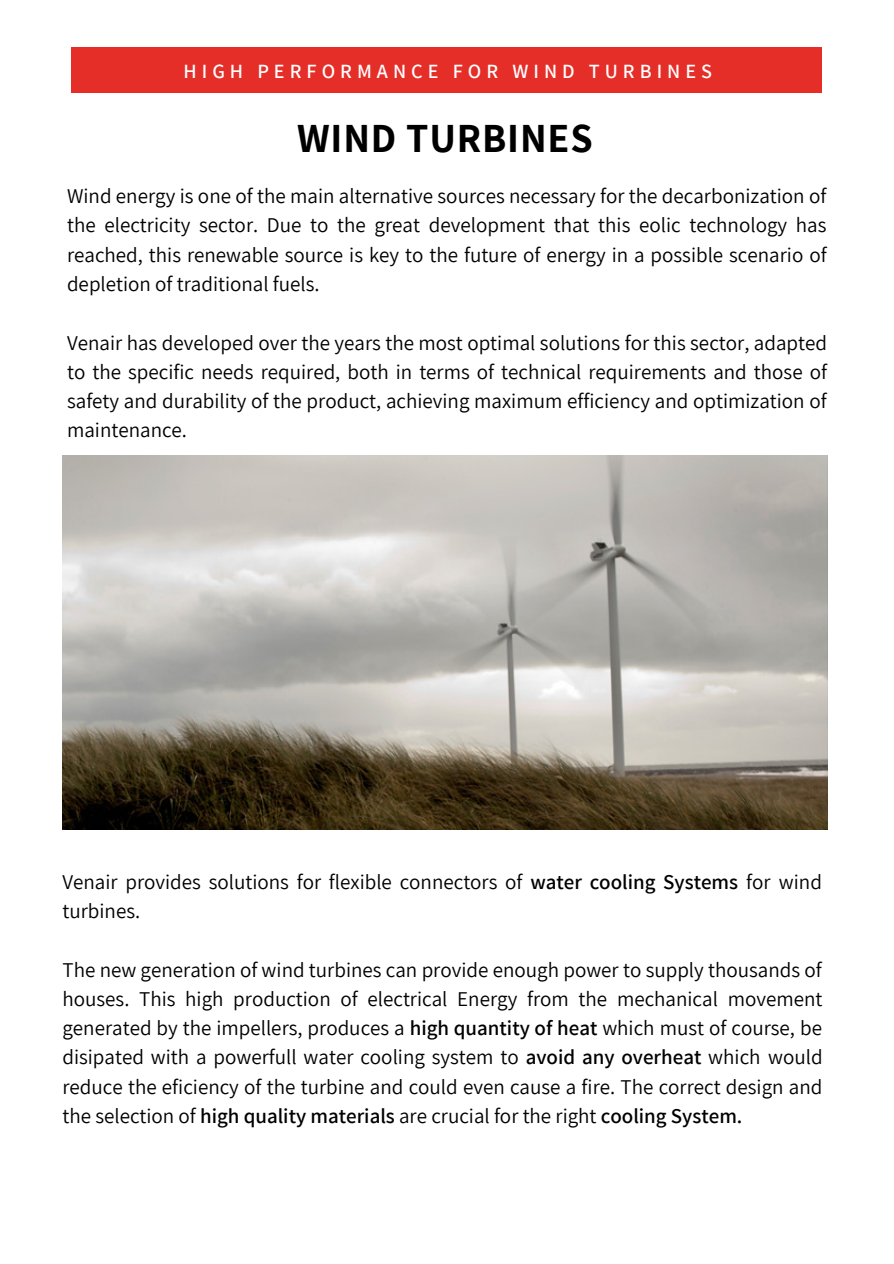
<style>
.page{position:relative;width:894px;height:1264px;background:#fff}
.page>*{position:absolute;margin:0;border:0;box-sizing:border-box;transform-origin:0 0}
.t1{font:700 40.35px "Assistant";letter-spacing:.02em;color:#000}
.t2{font:21px/29.2px "Assistant";color:#000;text-align:justify}
.t3{font:600 20.1px "Assistant";letter-spacing:.25em;color:#fff}
.s1{font-weight:600}
</style>
<div class="page">
<img style="left:62px;top:456px;width:765px;height:373px">
<div style="left:72px;top:48px;width:749px;height:45px;background:#e62e29"></div>
<p class="t3" style="left:183px;top:57px;width:530px">HIGH PERFORMANCE FOR WIND TURBINES</p>
<p class="t1" style="left:297px;top:111px;width:297px">WIND TURBINES</p>
<p class="t2" style="left:67px;top:181px;width:760px">Wind energy is one of the main alternative sources necessary for the decarbonization of the electricity sector. Due to the great development that this eolic technology has reached, this renewable source is key to the future of energy in a possible scenario of depletion of traditional fuels.</p>
<p class="t2" style="left:67px;top:327px;width:761px">Venair has developed over the years the most optimal solutions for this sector, adapted to the specific needs required, both in terms of technical requirements and those of safety and durability of the product, achieving maximum efficiency and optimization of maintenance.</p>
<p class="t2" style="left:62px;top:866px;width:760px">Venair provides solutions for flexible connectors of <span class="s1">water cooling Systems</span> for wind turbines.</p>
<p class="t2" style="left:62px;top:954px;width:761px">The new generation of wind turbines can provide enough power to supply thousands of houses. This high production of electrical Energy from the mechanical movement generated by the impellers, produces a <span class="s1">high quantity of heat</span> which must of course, be disipated with a powerfull water cooling system to <span class="s1">avoid any overheat</span> which would reduce the eficiency of the turbine and could even cause a fire. The correct design and the selection of <span class="s1">high quality materials</span> are crucial for the right <span class="s1">cooling System.</span></p>
</div>
